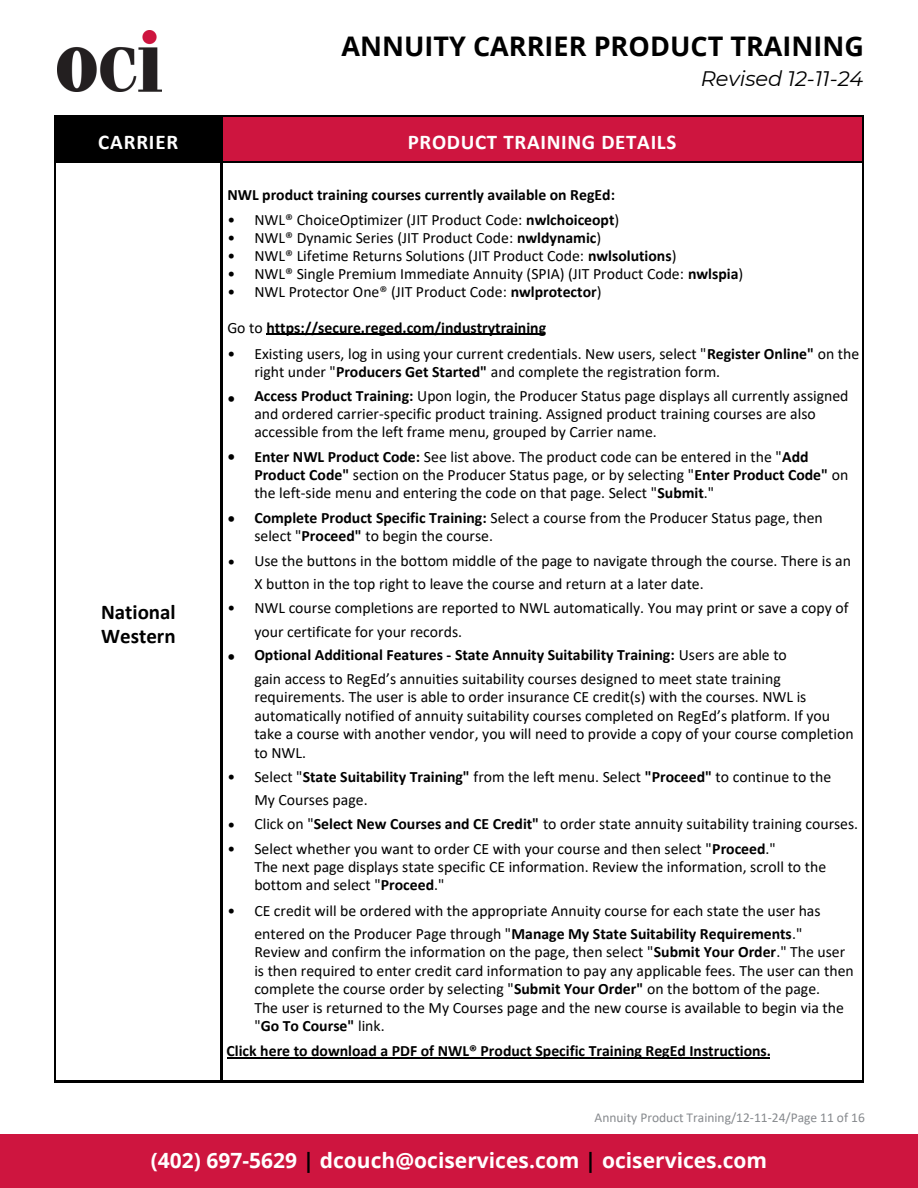
<style>
.page{position:relative;width:918px;height:1188px;background:#fff}
.page>*{position:absolute;margin:0;border:0;box-sizing:border-box;transform-origin:0 0}
.t1{font:700 27px "Open Sans";color:#000}
.t2{font:700 21px "Open Sans";color:#fff}
.t3{font:700 21px "Calibri";letter-spacing:.035em;color:#fff}
.t4{font:italic 21px "Montserrat";letter-spacing:-.005em;color:#000}
.t5{font:700 21px/24.8px "Calibri";color:#000}
.t6{font:15.75px/18px "Calibri";color:#000}
.t7{font:700 15.75px "Calibri";color:#000}
.t8{font:13.5px "Calibri";color:#878a8e}
.s1{font-weight:700}
.s2{font-weight:400}
.s3{color:#000}
</style>
<div class="page">
<div style="left:55px;top:116px;width:166px;height:46px;background:#000"></div>
<div style="left:221px;top:116px;width:642px;height:46px;background:#ce153f"></div>
<hr style="left:54px;top:115px;width:167px;height:2px;background:#000">
<hr style="left:54px;top:117px;width:2px;height:44px;background:#000">
<hr style="left:221px;top:115px;width:643px;height:2px;background:#000">
<hr style="left:221px;top:117px;width:1px;height:44px;background:#000">
<hr style="left:862px;top:117px;width:2px;height:44px;background:#000">
<hr style="left:54px;top:161px;width:167px;height:2px;background:#000">
<hr style="left:54px;top:163px;width:2px;height:918px;background:#000">
<hr style="left:221px;top:161px;width:643px;height:2px;background:#000">
<hr style="left:221px;top:163px;width:1px;height:918px;background:#000">
<hr style="left:862px;top:163px;width:2px;height:918px;background:#000">
<hr style="left:54px;top:1081px;width:167px;height:1px;background:#000">
<hr style="left:221px;top:1081px;width:643px;height:1px;background:#000">
<hr style="left:266px;top:334px;width:278px;height:1px;background:#000">
<hr style="left:227px;top:1057px;width:543px;height:2px;background:#000">
<img style="left:58px;top:31px;width:103px;height:60px">
<div style="left:0;top:1134px;width:918px;height:54px;background:#ce153f"></div>
<h2 class="t3" style="left:98px;top:133px;width:82px">CARRIER</h2>
<h3 class="t5" style="left:101px;top:601px;width:76px">National<br>Western</h3>
<p class="t1" style="left:341px;top:27px;width:524px">ANNUITY CARRIER PRODUCT TRAINING</p>
<h1 class="t4" style="left:701px;top:66px;width:164px">Revised 12-11-24</h1>
<h2 class="t3" style="left:408px;top:133px;width:270px">PRODUCT TRAINING DETAILS</h2>
<h5 class="t7" style="left:227px;top:188px;width:389px">NWL product training courses currently available on RegEd:</h5>
<p class="t6" style="left:227px;top:212px;width:9px">•</p>
<p class="t6" style="left:227px;top:230px;width:9px">•</p>
<p class="t6" style="left:227px;top:248px;width:9px">•</p>
<p class="t6" style="left:227px;top:266px;width:9px">•</p>
<p class="t6" style="left:227px;top:284px;width:9px">•</p>
<h6 class="t6" style="left:254px;top:212px;width:490px">NWL® ChoiceOptimizer (JIT Product Code: <span class="s1">nwlchoiceopt</span>)<br>NWL® Dynamic Series (JIT Product Code: <span class="s1">nwldynamic</span>)<br>NWL® Lifetime Returns Solutions (JIT Product Code: <span class="s1">nwlsolutions</span>)<br>NWL® Single Premium Immediate Annuity (SPIA) (JIT Product Code: <span class="s1">nwlspia</span>)<br>NWL Protector One® (JIT Product Code: <span class="s1">nwlprotector</span>)</h6>
<h6 class="t7" style="left:227px;top:321px;width:320px"><span class="s2">Go to</span> https://secure.reged.com/industrytraining</h6>
<p class="t6" style="left:227px;top:346px;width:9px">•</p>
<p class="t6" style="left:254px;top:346px;width:606px">Existing users, log in using your current credentials. New users, select "<span class="s1">Register Online"</span> on the right under "<span class="s1">Producers Get Started"</span> and complete the registration form.</p>
<p class="t6" style="left:254px;top:388px;width:596px"><span class="s1">Access Product Training:</span> Upon login, the Producer Status page displays all currently assigned and ordered carrier-specific product training. Assigned product training courses are also accessible from the left frame menu, grouped by Carrier name.</p>
<p class="t6" style="left:254px;top:449px;width:596px"><span class="s1">Enter NWL Product Code:</span> See list above. The product code can be entered in the "<span class="s1">Add<br>Product Code"</span> section on the Producer Status page, or by selecting "<span class="s1">Enter Product Code"</span> on the left-side menu and entering the code on that page. Select "<span class="s1">Submit</span>."</p>
<p class="t6" style="left:254px;top:510px;width:570px"><span class="s1">Complete Product Specific Training:</span> Select a course from the Producer Status page, then select "<span class="s1">Proceed"</span> to begin the course.</p>
<p class="t6" style="left:254px;top:550px;width:598px;line-height:23.7px">Use the buttons in the bottom middle of the page to navigate through the course. There is an X button in the top right to leave the course and return at a later date.<br>NWL course completions are reported to NWL automatically. You may print or save a copy of your certificate for your records.<br><span class="s1">Optional Additional Features - State Annuity Suitability Training:</span> Users are able to<br>gain access to RegEd’s annuities suitability courses designed to meet state training</p>
<p class="t6" style="left:254px;top:688px;width:601px;line-height:18.8px">requirements. The user is able to order insurance CE credit(s) with the courses. NWL is automatically notified of annuity suitability courses completed on RegEd’s platform. If you take a course with another vendor, you will need to provide a copy of your course completion to NWL.</p>
<p class="t6" style="left:254px;top:766px;width:605px;line-height:24px">Select "<span class="s1">State Suitability Training"</span> from the left menu. Select <span class="s1">"Proceed"</span> to continue to the<br>My Courses page.<br>Click on "<span class="s1">Select New Courses and CE Credit"</span> to order state annuity suitability training courses.<br>Select whether you want to order CE with your course and then select "<span class="s1">Proceed</span>."</p>
<p class="t6" style="left:254px;top:859px;width:573px">The next page displays state specific CE information. Review the information, scroll to the bottom and select "<span class="s1">Proceed</span>."</p>
<p class="t6" style="left:254px;top:900px;width:568px;line-height:23.7px">CE credit will be ordered with the appropriate Annuity course for each state the user has entered on the Producer Page through "<span class="s1">Manage My State Suitability Requirements</span>."</p>
<p class="t6" style="left:254px;top:944px;width:601px;line-height:18.6px">Review and confirm the information on the page, then select "<span class="s1">Submit Your Order</span>." The user is then required to enter credit card information to pay any applicable fees. The user can then complete the course order by selecting "<span class="s1">Submit Your Order"</span> on the bottom of the page.<br>The user is returned to the My Courses page and the new course is available to begin via the "<span class="s1">Go To Course"</span> link.</p>
<p class="t7" style="left:227px;top:392px;width:9px">•</p>
<p class="t7" style="left:227px;top:451px;width:9px">•</p>
<p class="t7" style="left:227px;top:512px;width:9px">•</p>
<p class="t6" style="left:227px;top:554px;width:9px">•</p>
<p class="t6" style="left:227px;top:600px;width:9px">•</p>
<p class="t7" style="left:227px;top:650px;width:9px">•</p>
<p class="t6" style="left:227px;top:769px;width:9px">•</p>
<p class="t6" style="left:227px;top:817px;width:9px">•</p>
<h5 class="t6" style="left:227px;top:841px;width:9px">•</h5>
<h6 class="t6" style="left:227px;top:903px;width:9px">•</h6>
<p class="t7" style="left:227px;top:1044px;width:546px">Click here to download a PDF of NWL® Product Specific Training RegEd Instructions.</p>
<h4 class="t8" style="left:595px;top:1112px;width:272px">Annuity Product Training/12-11-24/Page 11 of 16</h4>
<h3 class="t2" style="left:151px;top:1146px;width:618px">(402) 697-5629 <span class="s3">|</span> dcouch@ociservices.com <span class="s3">|</span> ociservices.com</h3>
</div>
